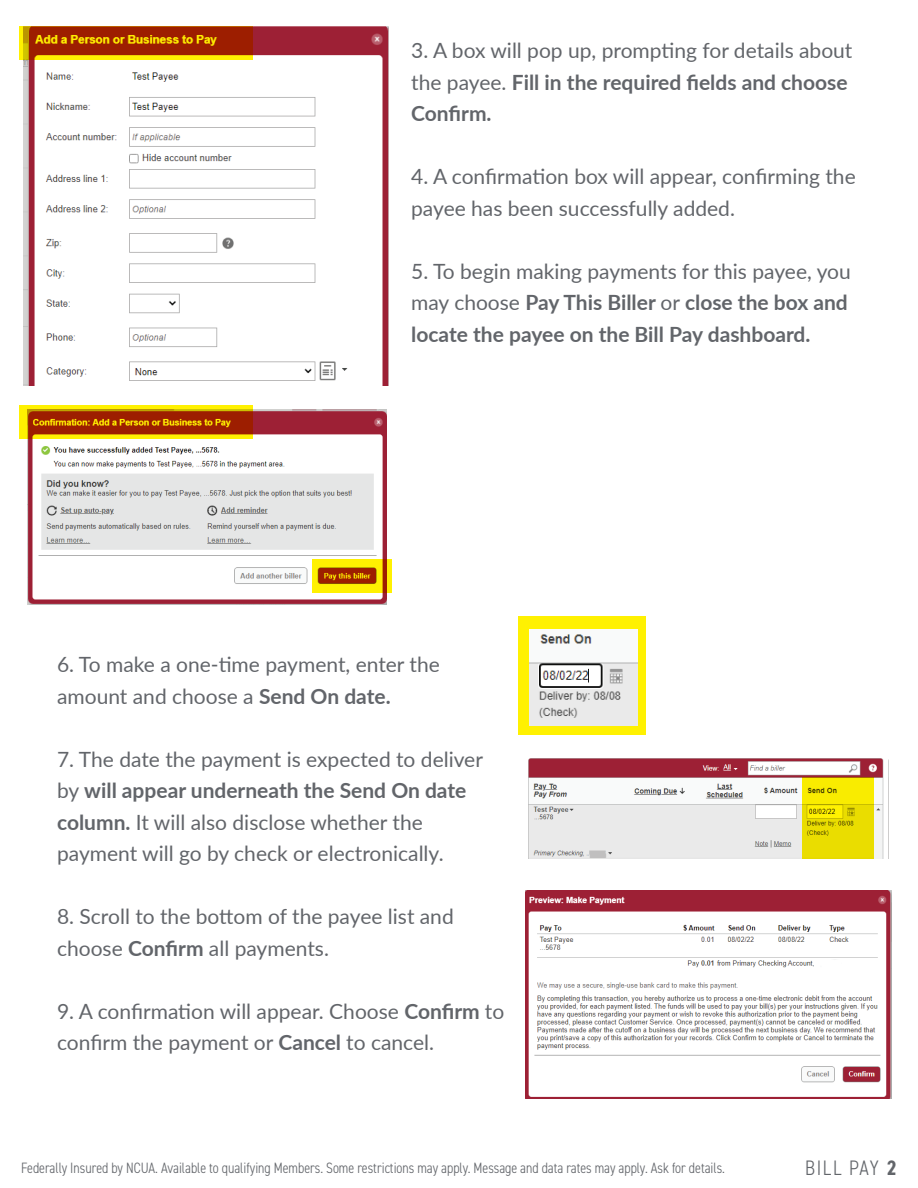
<style>
.page{position:relative;width:918px;height:1188px;background:#fff}
.page>*{position:absolute;margin:0;border:0;box-sizing:border-box;transform-origin:0 0}
.t1{font:21px/31.5px "Lato";color:#62656a}
.t2{font:700 21px/31.5px "Lato";color:#62656a}
.t3{font:300 condensed 21px "DIN2014";letter-spacing:.08em;color:#62656a}
.t4{font:300 condensed 15px "DIN2014";color:#62656a}
.s1{font-weight:700}
.s2{font-weight:400}
</style>
<div class="page">
<div style="left:518px;top:616px;width:128px;height:119px;background:#fff101"></div>
<img style="left:24px;top:26px;width:364px;height:359px">
<img style="left:27px;top:410px;width:360px;height:194px">
<img style="left:528px;top:758px;width:361px;height:100px">
<img style="left:529px;top:629px;width:108px;height:96px">
<img style="left:526px;top:891px;width:365px;height:207px">
<svg style="left:312px;top:559px;width:80px;height:34px;background:#d9a500"></svg>
<svg style="left:19px;top:405px;width:233px;height:33px;background:#bf6d00"></svg>
<svg style="left:19px;top:26px;width:233px;height:34px;background:#b65500"></svg>
<svg style="left:802px;top:777px;width:71px;height:81px;background:#e7d900"></svg>
<p class="t1" style="left:411px;top:34px;width:443px">3. A box will pop up, prompting for details about the payee. <span class="s1">Fill in the required fields and choose<br>Confirm.</span></p>
<p class="t1" style="left:411px;top:160px;width:446px">4. A confirmation box will appear, confirming the payee has been successfully added.</p>
<p class="t2" style="left:411px;top:255px;width:441px"><span class="s2">5. To begin making payments for this payee, you may choose</span> Pay This Biller <span class="s2">or</span> close the box and locate the payee on the Bill Pay dashboard.</p>
<p class="t1" style="left:57px;top:648px;width:384px">6. To make a one-time payment, enter the amount and choose a <span class="s1">Send On date.</span></p>
<p class="t1" style="left:57px;top:742px;width:427px">7. The date the payment is expected to deliver by <span class="s1">will appear underneath the Send On date column.</span> It will also disclose whether the payment will go by check or electronically.</p>
<p class="t1" style="left:57px;top:900px;width:398px">8. Scroll to the bottom of the payee list and choose <span class="s1">Confirm</span> all payments.</p>
<p class="t1" style="left:57px;top:994px;width:449px">9. A confirmation will appear. Choose <span class="s1">Confirm</span> to confirm the payment or <span class="s1">Cancel</span> to cancel.</p>
<p class="t4" style="left:21px;top:1159px;width:705px">Federally Insured by NCUA. Available to qualifying Members. Some restrictions may apply. Message and data rates may apply. Ask for details.</p>
<p class="t3" style="left:805px;top:1155px;width:93px">BILL PAY <span class="s1">2</span></p>
</div>
